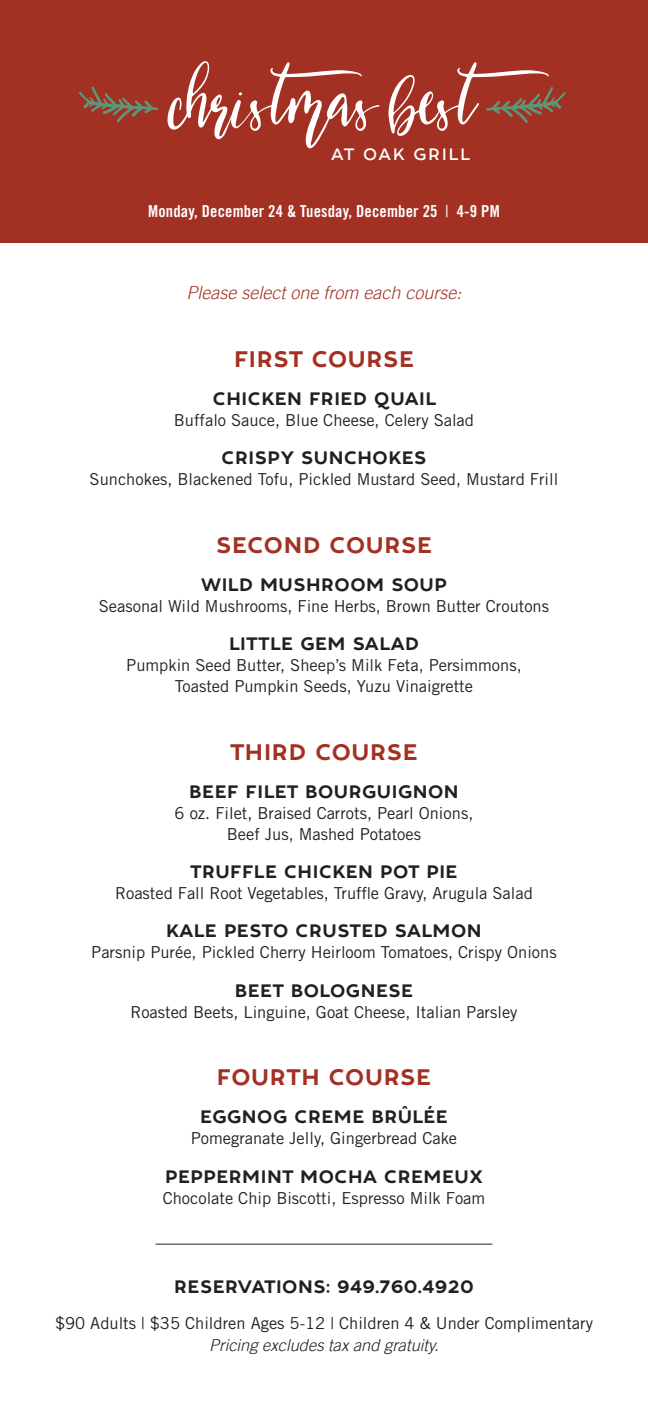
<style>
.page{position:relative;width:648px;height:1404px;background:#fff}
.page>*{position:absolute;margin:0;border:0;box-sizing:border-box;transform-origin:0 0}
.t1{font:70.05px "North Pole Script";letter-spacing:-.03em;color:#fff}
.t2{font:22.5px "Tide Sans 500 Dudette";letter-spacing:.035em;color:#a33123}
.t3{font:18px "Tide Sans 500 Dudette";letter-spacing:.03em;color:#231f20}
.t4{font:italic 300 18px "Trade Gothic LT";color:#a33123}
.t5{font:16.5px/21px "Trade Gothic LT Std";color:#231f20;text-align:center}
.t6{font:16.5px "Trade Gothic LT Std Bd Cn 20";letter-spacing:.01em;color:#fff}
.t7{font:16.5px "Tide Sans 400 Lil Dude";letter-spacing:.1em;color:#fff}
.s1{font-family:"Trade Gothic LT Std Cn 18"}
.s2{font-family:"Trade Gothic LT";font-weight:300;font-style:italic}
</style>
<div class="page">
<hr style="left:156px;top:1244px;width:336px;height:1px;background:#231f20">
<div style="left:0;top:0;width:648px;height:243px;background:#a33123"></div>
<svg style="left:486px;top:87px;width:80px;height:36px"></svg>
<svg style="left:79px;top:87px;width:79px;height:35px"></svg>
<p class="t1" style="left:171px;top:66px;width:380px">CHRISTMAS BEST</p>
<p class="t7" style="left:331px;top:144px;width:140px">AT OAK GRILL</p>
<p class="t6" style="left:148px;top:201px;width:353px">Monday, December 24 &amp; Tuesday, December 25 <span class="s1">|</span> 4-9 PM</p>
<p class="t4" style="left:186px;top:282px;width:277px">Please select one from each course:</p>
<p class="t2" style="left:234px;top:344px;width:181px">FIRST COURSE</p>
<p class="t3" style="left:213px;top:387px;width:224px">CHICKEN FRIED QUAIL</p>
<p class="t5" style="left:174px;top:409px;width:302px">Buffalo Sauce, Blue Cheese, Celery Salad</p>
<p class="t3" style="left:222px;top:446px;width:206px">CRISPY SUNCHOKES</p>
<p class="t5" style="left:90px;top:468px;width:470px">Sunchokes, Blackened Tofu, Pickled Mustard Seed, Mustard Frill</p>
<p class="t2" style="left:216px;top:530px;width:217px">SECOND COURSE</p>
<p class="t3" style="left:201px;top:573px;width:247px">WILD MUSHROOM SOUP</p>
<p class="t5" style="left:99px;top:595px;width:452px">Seasonal Wild Mushrooms, Fine Herbs, Brown Butter Croutons</p>
<p class="t3" style="left:229px;top:632px;width:191px">LITTLE GEM SALAD</p>
<p class="t5" style="left:126px;top:654px;width:397px">Pumpkin Seed Butter, Sheep’s Milk Feta, Persimmons,<br>Toasted Pumpkin Seeds, Yuzu Vinaigrette</p>
<p class="t2" style="left:230px;top:737px;width:189px">THIRD COURSE</p>
<p class="t3" style="left:189px;top:780px;width:271px">BEEF FILET BOURGUIGNON</p>
<p class="t5" style="left:175px;top:802px;width:300px">6 oz. Filet, Braised Carrots, Pearl Onions,<br>Beef Jus, Mashed Potatoes</p>
<p class="t3" style="left:190px;top:860px;width:269px">TRUFFLE CHICKEN POT PIE</p>
<p class="t5" style="left:115px;top:882px;width:419px">Roasted Fall Root Vegetables, Truffle Gravy, Arugula Salad</p>
<p class="t3" style="left:166px;top:919px;width:317px">KALE PESTO CRUSTED SALMON</p>
<p class="t5" style="left:91px;top:942px;width:467px">Parsnip Purée, Pickled Cherry Heirloom Tomatoes, Crispy Onions</p>
<p class="t3" style="left:235px;top:979px;width:180px">BEET BOLOGNESE</p>
<p class="t5" style="left:130px;top:1001px;width:389px">Roasted Beets, Linguine, Goat Cheese, Italian Parsley</p>
<p class="t2" style="left:217px;top:1063px;width:216px">FOURTH COURSE</p>
<p class="t3" style="left:200px;top:1105px;width:249px">EGGNOG CREME BRÛLÉE</p>
<p class="t5" style="left:191px;top:1128px;width:268px">Pomegranate Jelly, Gingerbread Cake</p>
<p class="t3" style="left:165px;top:1165px;width:319px">PEPPERMINT MOCHA CREMEUX</p>
<p class="t5" style="left:163px;top:1187px;width:324px">Chocolate Chip Biscotti, Espresso Milk Foam</p>
<p class="t3" style="left:174px;top:1275px;width:301px">RESERVATIONS: 949.760.4920</p>
<p class="t5" style="left:55px;top:1311px;width:539px;line-height:22.5px">$90 Adults | $35 Children Ages 5-12 | Children 4 &amp; Under Complimentary<br><span class="s2">Pricing excludes tax and gratuity.</span></p>
</div>
